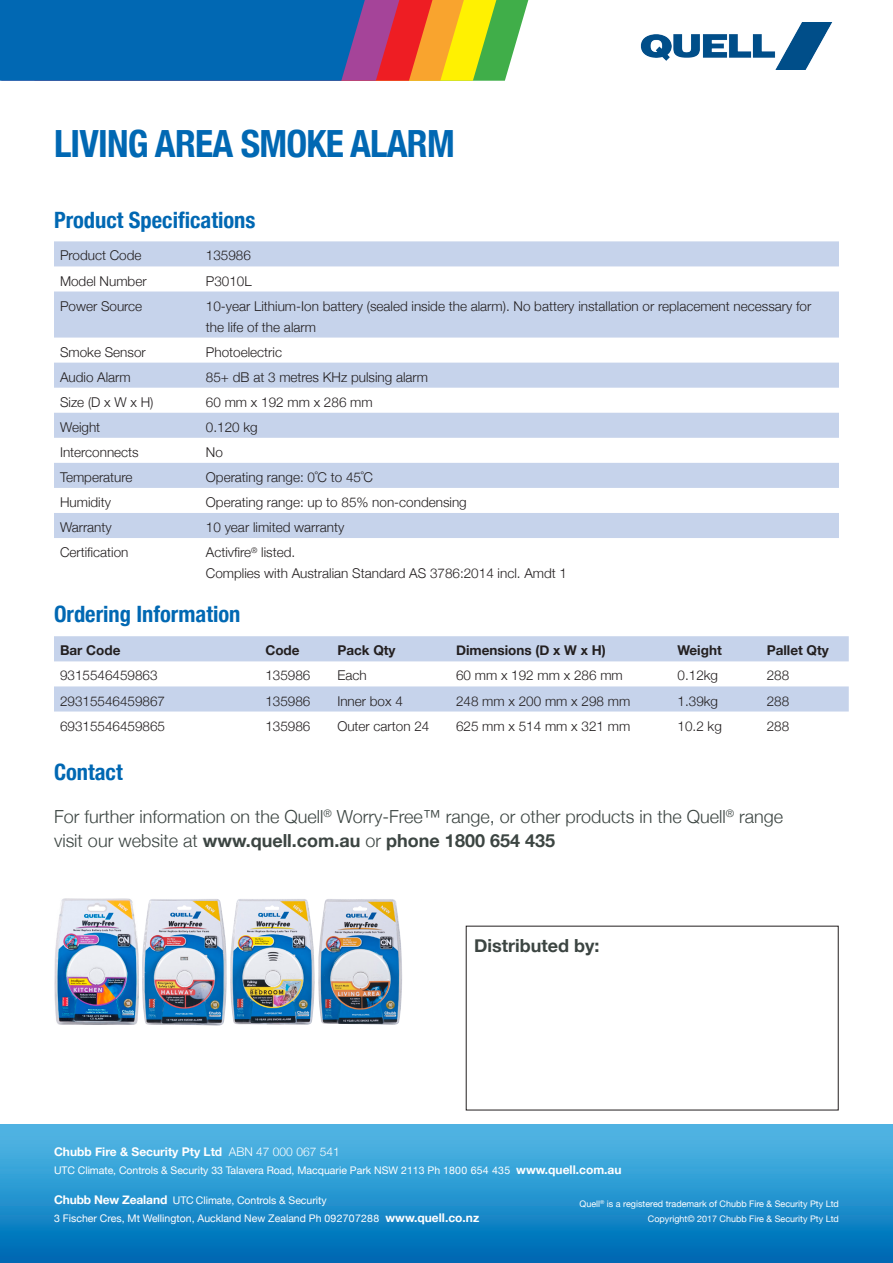
<style>
.page{position:relative;width:893px;height:1263px;background:#fff}
.page>*{position:absolute;margin:0;border:0;box-sizing:border-box;transform-origin:0 0}
.t1{font:700 condensed 37.5px "Helvetica Neue";letter-spacing:-.02em;color:#0168b3}
.t2{font:700 condensed 22.5px "Helvetica Neue";color:#0168b3}
.t3{font:300 18px "Helvetica Neue";color:#3c4542}
.t4{font:700 18px "Helvetica Neue";color:#3c4542}
.t5{font:300 13.5px/21px "Helvetica Neue";color:#231f20}
.t6{font:700 13.5px "Helvetica Neue";color:#231f20}
.t7{font:700 12px "Helvetica Neue";color:#fff}
.t8{font:10.5px/18px "Helvetica Neue";color:#fff}
.t9{font:9px/15px "Helvetica Neue";color:#fff;text-align:right}
.s1{font-weight:300}
.s2{font-weight:700;font-size:12px}
</style>
<div class="page">
<div style="left:0;top:1125px;width:893px;height:138px;background:linear-gradient(to bottom,#56bce8,#006bb5)"></div>
<img style="left:640px;top:23px;width:192px;height:47px">
<svg style="left:54px;top:241px;width:785px;height:297px;fill:#c6d3eb"></svg>
<svg style="left:54px;top:636px;width:795px;height:75px;fill:#c6d3eb"></svg>
<img style="left:318px;top:899px;width:84px;height:126px">
<img style="left:230px;top:899px;width:85px;height:126px">
<img style="left:142px;top:899px;width:85px;height:126px">
<img style="left:54px;top:899px;width:84px;height:126px">
<svg style="left:0;top:0;width:528px;height:81px;background:#427490"></svg>
<p class="t1" style="left:54px;top:113px;width:402px">LIVING AREA SMOKE ALARM</p>
<p class="t2" style="left:54px;top:201px;width:203px">Product Specifications</p>
<p class="t5" style="left:60px;top:244px;width:83px">Product Code</p>
<p class="t5" style="left:206px;top:244px;width:47px">135986</p>
<p class="t5" style="left:60px;top:269px;width:88px">Model Number</p>
<p class="t5" style="left:206px;top:269px;width:47px">P3010L</p>
<p class="t5" style="left:60px;top:294px;width:84px">Power Source</p>
<p class="t5" style="left:206px;top:294px;width:607px">10-year Lithium-Ion battery (sealed inside the alarm). No battery installation or replacement necessary for the life of the alarm</p>
<p class="t5" style="left:60px;top:340px;width:87px">Smoke Sensor</p>
<p class="t5" style="left:206px;top:340px;width:78px">Photoelectric</p>
<p class="t5" style="left:60px;top:365px;width:72px">Audio Alarm</p>
<p class="t5" style="left:206px;top:365px;width:224px">85+ dB at 3 metres KHz pulsing alarm</p>
<p class="t5" style="left:60px;top:390px;width:95px">Size (D x W x H)</p>
<p class="t5" style="left:206px;top:390px;width:168px">60 mm x 192 mm x 286 mm</p>
<p class="t5" style="left:60px;top:415px;width:42px">Weight</p>
<p class="t5" style="left:206px;top:415px;width:53px">0.120 kg</p>
<p class="t5" style="left:60px;top:441px;width:80px">Interconnects</p>
<p class="t5" style="left:206px;top:441px;width:19px">No</p>
<p class="t5" style="left:60px;top:466px;width:74px">Temperature</p>
<p class="t5" style="left:206px;top:466px;width:169px">Operating range: 0˚C to 45˚C</p>
<p class="t5" style="left:60px;top:491px;width:52px">Humidity</p>
<p class="t5" style="left:206px;top:491px;width:262px">Operating range: up to 85% non-condensing</p>
<p class="t5" style="left:60px;top:516px;width:53px">Warranty</p>
<p class="t5" style="left:206px;top:516px;width:140px">10 year limited warranty</p>
<p class="t5" style="left:60px;top:541px;width:70px">Certification</p>
<p class="t5" style="left:206px;top:541px;width:91px">Activfire<sup>®</sup> listed.</p>
<p class="t5" style="left:206px;top:562px;width:363px">Complies with Australian Standard AS 3786:2014 incl. Amdt 1</p>
<p class="t2" style="left:54px;top:596px;width:188px">Ordering Information</p>
<p class="t6" style="left:60px;top:640px;width:62px">Bar Code</p>
<p class="t6" style="left:265px;top:640px;width:36px">Code</p>
<p class="t6" style="left:337px;top:640px;width:60px">Pack Qty</p>
<p class="t6" style="left:456px;top:640px;width:151px">Dimensions (D x W x H)</p>
<p class="t6" style="left:678px;top:640px;width:46px">Weight</p>
<p class="t6" style="left:767px;top:640px;width:64px">Pallet Qty</p>
<p class="t5" style="left:60px;top:664px;width:99px">9315546459863</p>
<p class="t5" style="left:265px;top:664px;width:47px">135986</p>
<p class="t5" style="left:337px;top:664px;width:31px">Each</p>
<p class="t5" style="left:456px;top:664px;width:168px">60 mm x 192 mm x 286 mm</p>
<p class="t5" style="left:678px;top:664px;width:42px">0.12kg</p>
<p class="t5" style="left:767px;top:664px;width:24px">288</p>
<p class="t5" style="left:60px;top:689px;width:107px">29315546459867</p>
<p class="t5" style="left:265px;top:689px;width:47px">135986</p>
<p class="t5" style="left:337px;top:689px;width:67px">Inner box 4</p>
<p class="t5" style="left:456px;top:689px;width:176px">248 mm x 200 mm x 298 mm</p>
<p class="t5" style="left:678px;top:689px;width:42px">1.39kg</p>
<p class="t5" style="left:767px;top:689px;width:24px">288</p>
<p class="t5" style="left:60px;top:714px;width:107px">69315546459865</p>
<p class="t5" style="left:265px;top:714px;width:47px">135986</p>
<p class="t5" style="left:337px;top:714px;width:94px">Outer carton 24</p>
<p class="t5" style="left:456px;top:714px;width:176px">625 mm x 514 mm x 321 mm</p>
<p class="t5" style="left:678px;top:714px;width:46px">10.2 kg</p>
<p class="t5" style="left:767px;top:714px;width:24px">288</p>
<p class="t2" style="left:54px;top:753px;width:70px">Contact</p>
<p class="t3" style="left:54px;top:802px;width:731px">For further information on the Quell<sup>®</sup> Worry-Free™ range, or other products in the Quell<sup>®</sup> range</p>
<p class="t4" style="left:54px;top:826px;width:503px"><span class="s1">visit our website at</span> www.quell.com.au <span class="s1">or</span> phone 1800 654 435</p>
<p class="t4" style="left:474px;top:932px;width:127px">Distributed by:</p>
<p class="t7" style="left:54px;top:1142px;width:287px">Chubb Fire &amp; Security Pty Ltd <span class="s1">ABN 47 000 067 541</span></p>
<p class="t8" style="left:54px;top:1161px;width:569px">UTC Climate, Controls &amp; Security 33 Talavera Road, Macquarie Park NSW 2113 Ph 1800 654 435 <span class="s2">www.quell.com.au</span></p>
<p class="t8" style="left:54px;top:1191px;width:427px"><span class="s2">Chubb New Zealand</span> UTC Climate, Controls &amp; Security<br>3 Fischer Cres, Mt Wellington, Auckland New Zealand Ph 092707288 <span class="s2">www.quell.co.nz</span></p>
<p class="t9" style="left:579px;top:1197px;width:261px">Quell<sup>®</sup> is a registered trademark of Chubb Fire &amp; Security Pty Ltd<br>Copyright© 2017 Chubb Fire &amp; Security Pty Ltd</p>
</div>
